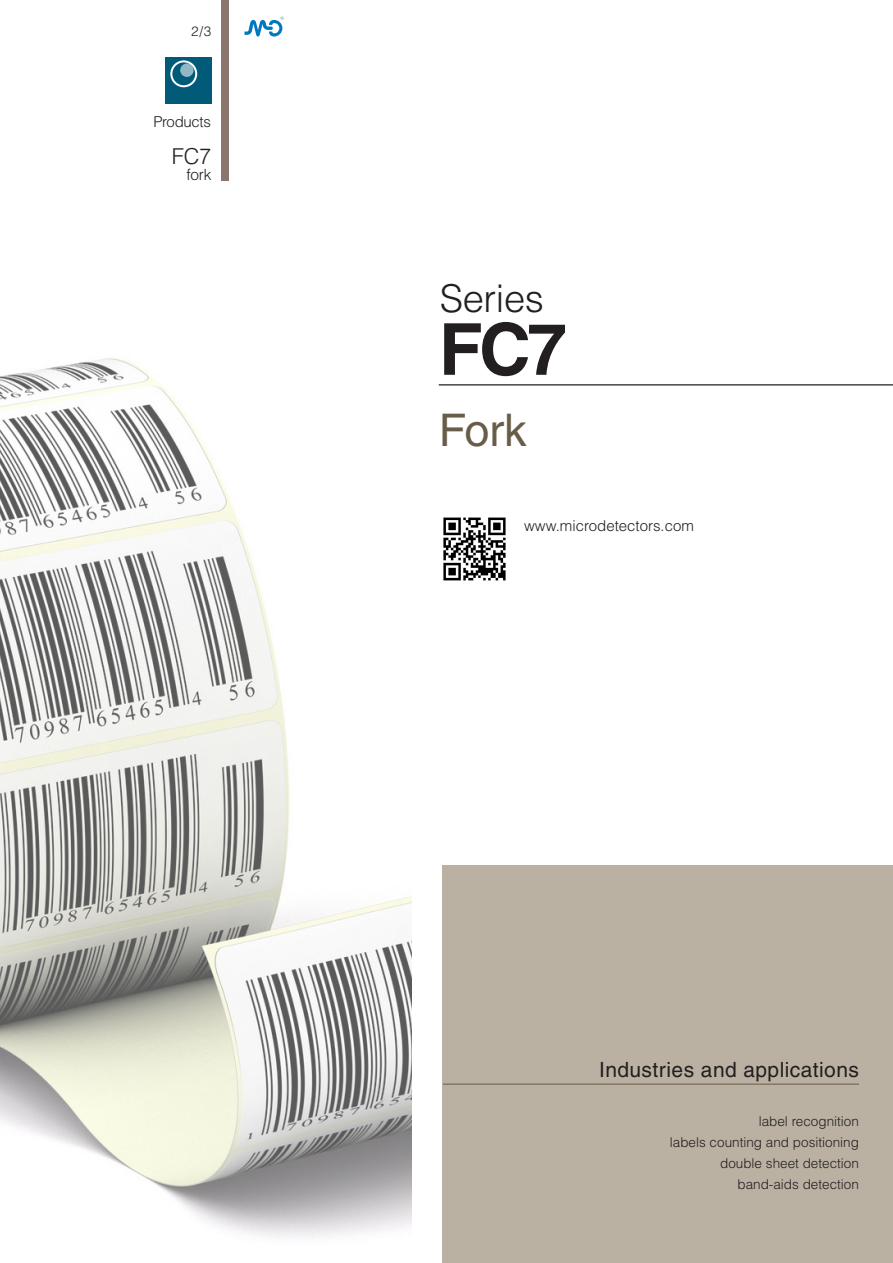
<style>
.page{position:relative;width:893px;height:1263px;background:#fff}
.page>*{position:absolute;margin:0;border:0;box-sizing:border-box;transform-origin:0 0}
.t1{font:700 71.7px "Helvetica LT Std";color:#231f20}
.t2{font:45px "Helvetica LT Std";color:#685d49}
.t3{font:300 38.25px "Helvetica LT Std";letter-spacing:-.01em;color:#231f20}
.t4{font:300 21.9px "Helvetica LT Std";color:#231f20}
.t5{font:21px "Helvetica LT Std";letter-spacing:.02em;color:#231f20}
.t6{font:300 15.45px "Helvetica LT Std";color:#231f20}
.t7{font:300 15px "Helvetica LT Std";color:#231f20}
.t8{font:300 15px "Helvetica LT Std";letter-spacing:-.02em;color:#231f20}
.t9{font:300 13.5px "Helvetica LT Std";color:#231f20}
</style>
<div class="page">
<div style="left:443px;top:865px;width:450px;height:398px;background:#bbb1a3"></div>
<div style="left:221px;top:0;width:8px;height:180px;background:#8b766d"></div>
<svg style="left:244px;top:17px;width:40px;height:20px"></svg>
<hr style="left:443px;top:1084px;width:416px;height:1px;background:#685d49">
<hr style="left:439px;top:384px;width:454px;height:2px;background:#454446">
<div style="left:165px;top:58px;width:47px;height:46px;background:#005a78"></div>
<svg style="left:170px;top:60px;width:27px;height:27px"></svg>
<svg style="left:180px;top:64px;width:14px;height:13px"></svg>
<img style="left:443px;top:517px;width:63px;height:64px">
<img style="left:0;top:358px;width:411px;height:880px">
<p class="t9" style="left:191px;top:23px;width:22px">2/3</p>
<p class="t8" style="left:153px;top:112px;width:59px">Products</p>
<p class="t4" style="left:172px;top:142px;width:41px">FC7</p>
<p class="t6" style="left:187px;top:165px;width:26px">fork</p>
<p class="t3" style="left:440px;top:275px;width:106px">Series</p>
<p class="t1" style="left:439px;top:306px;width:130px">FC7</p>
<p class="t2" style="left:439px;top:404px;width:89px">Fork</p>
<p class="t7" style="left:524px;top:516px;width:171px">www.microdetectors.com</p>
<p class="t5" style="left:599px;top:1057px;width:261px">Industries and applications</p>
<p class="t9" style="left:759px;top:1113px;width:102px">label recognition</p>
<p class="t9" style="left:670px;top:1134px;width:191px">labels counting and positioning</p>
<p class="t9" style="left:720px;top:1155px;width:140px">double sheet detection</p>
<p class="t9" style="left:737px;top:1176px;width:123px">band-aids detection</p>
</div>
